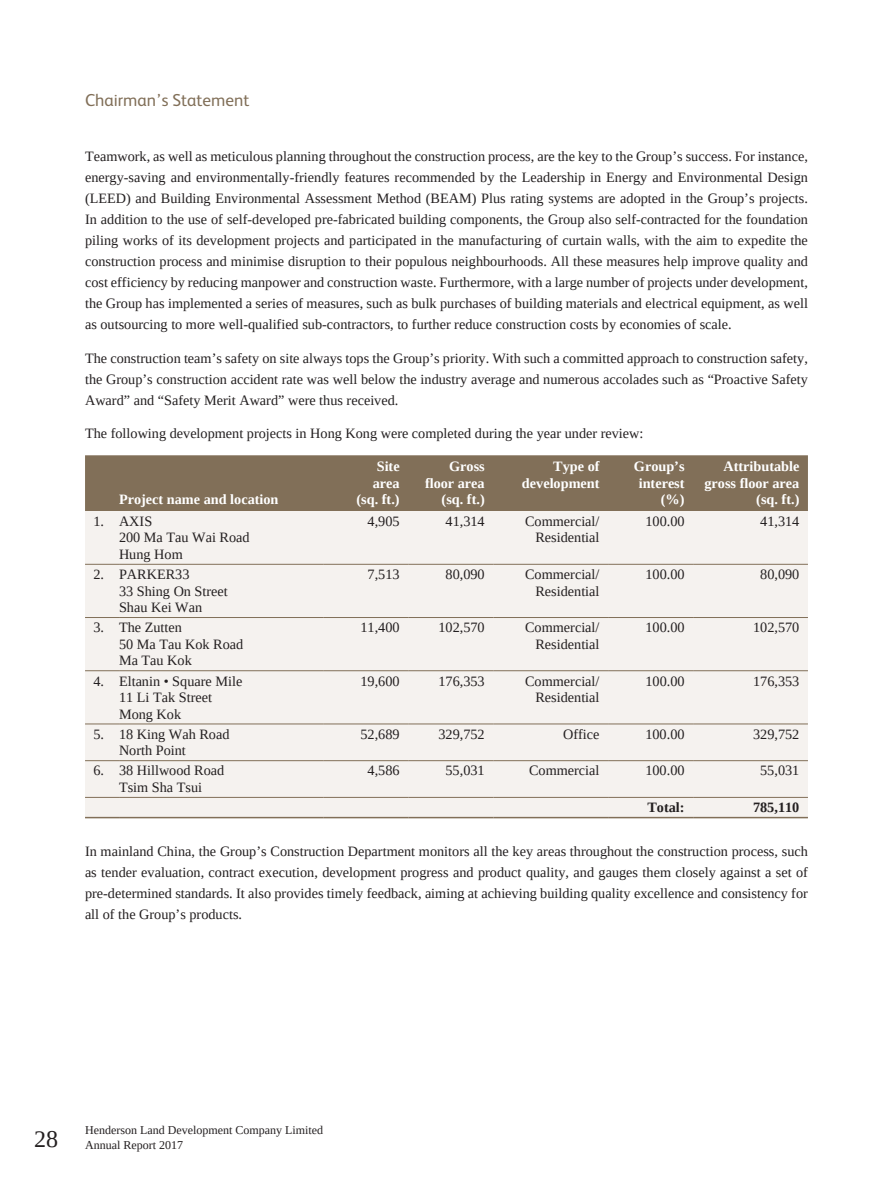
<style>
.page{position:relative;width:893px;height:1191px;background:#fff}
.page>*{position:absolute;margin:0;border:0;box-sizing:border-box;transform-origin:0 0}
.t1{font:17.25px "FS Albert";color:#816f58}
.t2{font:14.25px/16.5px "Liberation Serif";color:#231f20}
.t3{font:700 14.25px/16.5px "Liberation Serif";color:#fff;text-align:right}
.t4{font:700 14.25px "Liberation Serif";color:#231f20}
.t5{font:12px/14.2px "Liberation Serif";color:#231f20}
.s1{font-size:24px}
</style>
<div class="page">
<div style="left:85px;top:455px;width:723px;height:56px;background:#816f58"></div>
<div style="left:85px;top:511px;width:723px;height:306px;background:#f5f2ef"></div>
<hr style="left:85px;top:564px;width:34px;height:1px;background:#816f58">
<hr style="left:119px;top:564px;width:204px;height:1px;background:#816f58">
<hr style="left:323px;top:564px;width:85px;height:1px;background:#816f58">
<hr style="left:408px;top:564px;width:85px;height:1px;background:#816f58">
<hr style="left:493px;top:564px;width:115px;height:1px;background:#816f58">
<hr style="left:608px;top:564px;width:85px;height:1px;background:#816f58">
<hr style="left:693px;top:564px;width:115px;height:1px;background:#816f58">
<hr style="left:85px;top:617px;width:34px;height:1px;background:#816f58">
<hr style="left:119px;top:617px;width:204px;height:1px;background:#816f58">
<hr style="left:323px;top:617px;width:85px;height:1px;background:#816f58">
<hr style="left:408px;top:617px;width:85px;height:1px;background:#816f58">
<hr style="left:493px;top:617px;width:115px;height:1px;background:#816f58">
<hr style="left:608px;top:617px;width:85px;height:1px;background:#816f58">
<hr style="left:693px;top:617px;width:115px;height:1px;background:#816f58">
<hr style="left:85px;top:670px;width:34px;height:1px;background:#816f58">
<hr style="left:119px;top:670px;width:204px;height:1px;background:#816f58">
<hr style="left:323px;top:670px;width:85px;height:1px;background:#816f58">
<hr style="left:408px;top:670px;width:85px;height:1px;background:#816f58">
<hr style="left:493px;top:670px;width:115px;height:1px;background:#816f58">
<hr style="left:608px;top:670px;width:85px;height:1px;background:#816f58">
<hr style="left:693px;top:670px;width:115px;height:1px;background:#816f58">
<hr style="left:85px;top:723px;width:34px;height:1px;background:#816f58">
<hr style="left:119px;top:723px;width:204px;height:1px;background:#816f58">
<hr style="left:323px;top:723px;width:85px;height:1px;background:#816f58">
<hr style="left:408px;top:723px;width:85px;height:1px;background:#816f58">
<hr style="left:493px;top:723px;width:115px;height:1px;background:#816f58">
<hr style="left:608px;top:723px;width:85px;height:1px;background:#816f58">
<hr style="left:693px;top:723px;width:115px;height:1px;background:#816f58">
<hr style="left:85px;top:817px;width:34px;height:1px;background:#816f58">
<hr style="left:119px;top:817px;width:204px;height:1px;background:#816f58">
<hr style="left:323px;top:817px;width:85px;height:1px;background:#816f58">
<hr style="left:408px;top:817px;width:85px;height:1px;background:#816f58">
<hr style="left:493px;top:817px;width:115px;height:1px;background:#816f58">
<hr style="left:608px;top:817px;width:85px;height:1px;background:#816f58">
<hr style="left:693px;top:817px;width:115px;height:1px;background:#816f58">
<hr style="left:85px;top:797px;width:34px;height:1px;background:#816f58">
<hr style="left:119px;top:797px;width:204px;height:1px;background:#816f58">
<hr style="left:323px;top:797px;width:85px;height:1px;background:#816f58">
<hr style="left:408px;top:797px;width:85px;height:1px;background:#816f58">
<hr style="left:493px;top:797px;width:115px;height:1px;background:#816f58">
<hr style="left:608px;top:797px;width:85px;height:1px;background:#816f58">
<hr style="left:693px;top:797px;width:115px;height:1px;background:#816f58">
<hr style="left:85px;top:760px;width:34px;height:1px;background:#816f58">
<hr style="left:119px;top:760px;width:204px;height:1px;background:#816f58">
<hr style="left:323px;top:760px;width:85px;height:1px;background:#816f58">
<hr style="left:408px;top:760px;width:85px;height:1px;background:#816f58">
<hr style="left:493px;top:760px;width:115px;height:1px;background:#816f58">
<hr style="left:608px;top:760px;width:85px;height:1px;background:#816f58">
<hr style="left:693px;top:760px;width:115px;height:1px;background:#816f58">
<p class="t1" style="left:85px;top:89px;width:166px">Chairman’s Statement</p>
<p class="t2" style="left:85px;top:145px;width:724px;line-height:21px;text-align:justify">Teamwork, as well as meticulous planning throughout the construction process, are the key to the Group’s success. For instance, energy-saving and environmentally-friendly features recommended by the Leadership in Energy and Environmental Design (LEED) and Building Environmental Assessment Method (BEAM) Plus rating systems are adopted in the Group’s projects.<br>In addition to the use of self-developed pre-fabricated building components, the Group also self-contracted for the foundation piling works of its development projects and participated in the manufacturing of curtain walls, with the aim to expedite the construction process and minimise disruption to their populous neighbourhoods. All these measures help improve quality and cost efficiency by reducing manpower and construction waste. Furthermore, with a large number of projects under development, the Group has implemented a series of measures, such as bulk purchases of building materials and electrical equipment, as well as outsourcing to more well-qualified sub-contractors, to further reduce construction costs by economies of scale.</p>
<p class="t2" style="left:85px;top:347px;width:724px;line-height:21px;text-align:justify">The construction team’s safety on site always tops the Group’s priority. With such a committed approach to construction safety, the Group’s construction accident rate was well below the industry average and numerous accolades such as “Proactive Safety Award” and “Safety Merit Award” were thus received.</p>
<p class="t2" style="left:85px;top:425px;width:560px">The following development projects in Hong Kong were completed during the year under review:</p>
<p class="t3" style="left:119px;top:491px;width:161px">Project name and location</p>
<p class="t3" style="left:357px;top:458px;width:45px">Site area (sq. ft.)</p>
<p class="t3" style="left:425px;top:458px;width:61px">Gross floor area (sq. ft.)</p>
<p class="t3" style="left:522px;top:458px;width:79px">Type of development</p>
<p class="t3" style="left:634px;top:458px;width:52px">Group’s interest (%)</p>
<p class="t3" style="left:704px;top:458px;width:96px">Attributable gross floor area (sq. ft.)</p>
<p class="t2" style="left:119px;top:513px;width:132px;text-indent:-26px">1. AXIS<br>200 Ma Tau Wai Road<br>Hung Hom</p>
<p class="t2" style="left:368px;top:513px;width:34px">4,905</p>
<p class="t2" style="left:446px;top:513px;width:41px">41,314</p>
<p class="t2" style="left:525px;top:513px;width:76px;text-align:right">Commercial/<br>Residential</p>
<p class="t2" style="left:645px;top:513px;width:41px">100.00</p>
<p class="t2" style="left:760px;top:513px;width:41px">41,314</p>
<p class="t2" style="left:119px;top:566px;width:110px;text-indent:-26px">2. PARKER33<br>33 Shing On Street<br>Shau Kei Wan</p>
<p class="t2" style="left:368px;top:566px;width:34px">7,513</p>
<p class="t2" style="left:446px;top:566px;width:41px">80,090</p>
<p class="t2" style="left:525px;top:566px;width:76px;text-align:right">Commercial/<br>Residential</p>
<p class="t2" style="left:645px;top:566px;width:41px">100.00</p>
<p class="t2" style="left:760px;top:566px;width:41px">80,090</p>
<p class="t2" style="left:119px;top:619px;width:126px;text-indent:-26px">3. The Zutten<br>50 Ma Tau Kok Road<br>Ma Tau Kok</p>
<p class="t2" style="left:360px;top:619px;width:41px">11,400</p>
<p class="t2" style="left:438px;top:619px;width:48px">102,570</p>
<p class="t2" style="left:525px;top:619px;width:76px;text-align:right">Commercial/<br>Residential</p>
<p class="t2" style="left:645px;top:619px;width:41px">100.00</p>
<p class="t2" style="left:753px;top:619px;width:48px">102,570</p>
<p class="t2" style="left:119px;top:672px;width:125px;text-indent:-26px">4. Eltanin • Square Mile<br>11 Li Tak Street<br>Mong Kok</p>
<p class="t2" style="left:360px;top:672px;width:41px">19,600</p>
<p class="t2" style="left:438px;top:672px;width:48px">176,353</p>
<p class="t2" style="left:525px;top:672px;width:76px;text-align:right">Commercial/<br>Residential</p>
<p class="t2" style="left:645px;top:672px;width:41px">100.00</p>
<p class="t2" style="left:753px;top:672px;width:48px">176,353</p>
<p class="t2" style="left:119px;top:725px;width:112px;text-indent:-26px">5. 18 King Wah Road<br>North Point</p>
<p class="t2" style="left:360px;top:725px;width:41px">52,689</p>
<p class="t2" style="left:438px;top:725px;width:48px">329,752</p>
<p class="t2" style="left:563px;top:725px;width:38px">Office</p>
<p class="t2" style="left:645px;top:725px;width:41px">100.00</p>
<p class="t2" style="left:753px;top:725px;width:48px">329,752</p>
<p class="t2" style="left:94px;top:762px;width:132px;text-align:center">6. 38 Hillwood Road<br>Tsim Sha Tsui</p>
<p class="t2" style="left:368px;top:762px;width:34px">4,586</p>
<p class="t2" style="left:445px;top:762px;width:41px">55,031</p>
<p class="t2" style="left:529px;top:762px;width:72px">Commercial</p>
<p class="t2" style="left:645px;top:762px;width:41px">100.00</p>
<p class="t2" style="left:760px;top:762px;width:41px">55,031</p>
<p class="t4" style="left:647px;top:798px;width:39px">Total:</p>
<p class="t4" style="left:753px;top:798px;width:48px">785,110</p>
<p class="t2" style="left:85px;top:841px;width:724px;line-height:21px;text-align:justify">In mainland China, the Group’s Construction Department monitors all the key areas throughout the construction process, such as tender evaluation, contract execution, development progress and product quality, and gauges them closely against a set of pre-determined standards. It also provides timely feedback, aiming at achieving building quality excellence and consistency for all of the Group’s products.</p>
<p class="t5" style="left:34px;top:1123px;width:291px;text-indent:51px">Henderson Land Development Company Limited<br><span class="s1">28</span> Annual Report 2017</p>
</div>
